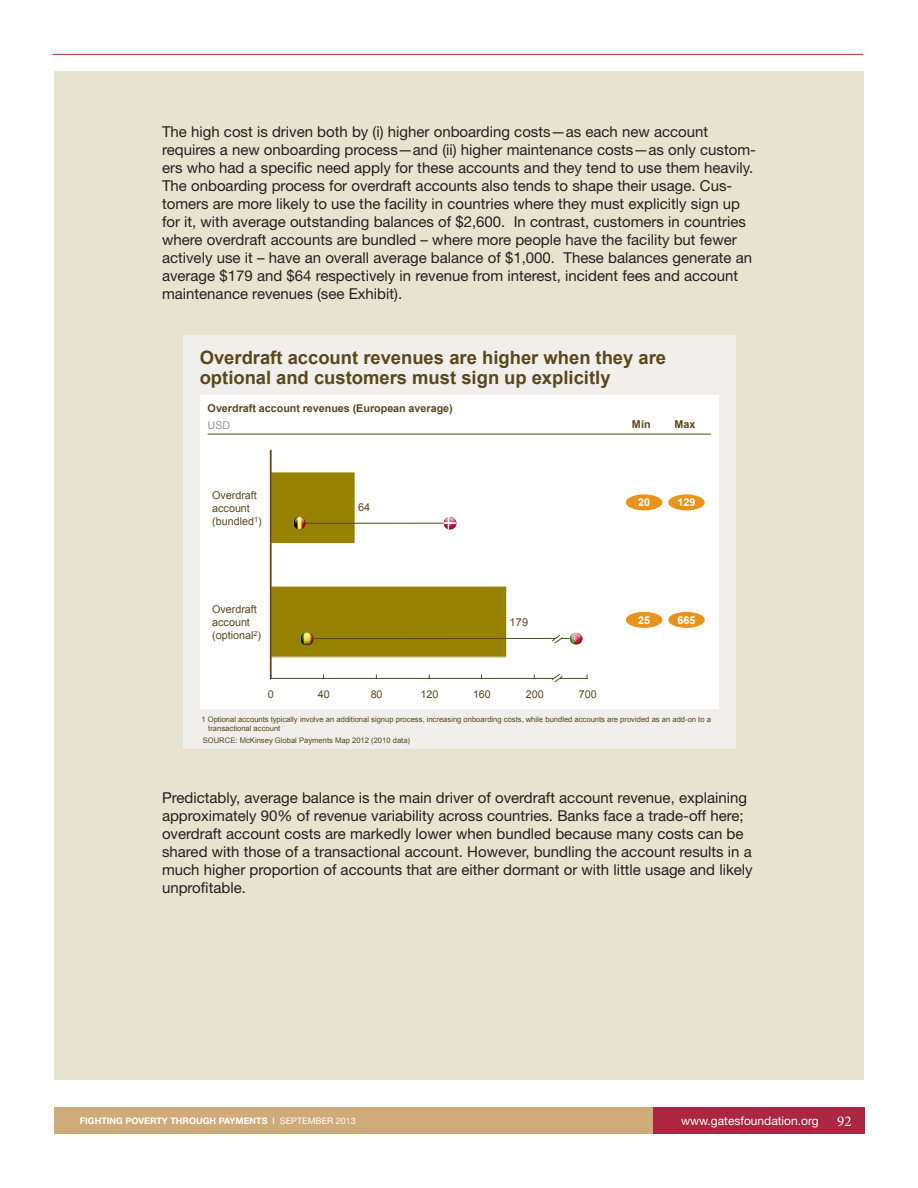
<style>
.page{position:relative;width:918px;height:1188px;background:#fff}
.page>*{position:absolute;margin:0;border:0;box-sizing:border-box;transform-origin:0 0}
.t1{font:700 18.45px/20px "Arial";color:#5a471c}
.t2{font:15px/18px "Helvetica Neue LT Std";color:#231f20}
.t3{font:12px "Helvetica Neue LT Std";color:#fff}
.t4{font:10.95px "Arial";color:#5a471c}
.t5{font:10.8px/12.9px "Arial";color:#5a471c}
.t6{font:700 10.8px "Arial";color:#5a471c}
.t7{font:700 10.8px "Arial";color:#fff}
.t8{font:10.8px "Arial";color:#939598}
.t9{font:700 9px "Helvetica Neue LT Std";color:#fff}
.t10{font:7.65px/9.1px "Arial";color:#5a471c}
.s1{font-weight:400}
.s2{font-family:"Minion Pro";font-size:15px}
</style>
<div class="page">
<div style="left:653px;top:1107px;width:212px;height:27px;background:#ab2640"></div>
<div style="left:55px;top:1107px;width:598px;height:27px;background:#cfab7a"></div>
<hr style="left:52px;top:54px;width:811px;height:1px;background:#b52e33">
<div style="left:54px;top:71px;width:810px;height:1009px;background:#e8e3cf"></div>
<div style="left:183px;top:335px;width:552px;height:414px;background:#f1efec"></div>
<div style="left:200px;top:395px;width:519px;height:313px;background:#fff"></div>
<div style="left:271px;top:472px;width:84px;height:72px;background:#968100"></div>
<div style="left:270px;top:472px;width:85px;height:72px;border:1px solid #fff"></div>
<div style="left:271px;top:586px;width:236px;height:71px;background:#968100"></div>
<hr style="left:271px;top:678px;width:316px;height:1px;background:#5a471c">
<hr style="left:270px;top:451px;width:2px;height:227px;background:#5a471c">
<div style="left:626px;top:612px;width:36px;height:16px;background:#e8941a;border-radius:50%"></div>
<div style="left:668px;top:612px;width:37px;height:16px;background:#e8941a;border-radius:50%"></div>
<div style="left:626px;top:494px;width:36px;height:16px;background:#e8941a;border-radius:50%"></div>
<div style="left:668px;top:494px;width:37px;height:16px;background:#e8941a;border-radius:50%"></div>
<hr style="left:208px;top:434px;width:503px;height:1px;background:#5a471c">
<hr style="left:304px;top:523px;width:148px;height:1px;background:#5a471c">
<svg style="left:551px;top:674px;width:12px;height:9px"></svg>
<hr style="left:312px;top:638px;width:269px;height:1px;background:#5a471c">
<svg style="left:551px;top:635px;width:12px;height:9px"></svg>
<svg style="left:293px;top:517px;width:13px;height:13px"></svg>
<svg style="left:444px;top:517px;width:13px;height:13px"></svg>
<svg style="left:301px;top:632px;width:13px;height:13px"></svg>
<svg style="left:569px;top:632px;width:13px;height:13px"></svg>
<p class="t2" style="left:162px;top:122px;width:596px">The high cost is driven both by (i) higher onboarding costs—as each new account requires a new onboarding process—and (ii) higher maintenance costs—as only custom&shy;ers who had a specific need apply for these accounts and they tend to use them heavily.</p>
<p class="t2" style="left:162px;top:176px;width:592px">The onboarding process for overdraft accounts also tends to shape their usage. Cus&shy;tomers are more likely to use the facility in countries where they must explicitly sign up for it, with average outstanding balances of $2,600. In contrast, customers in countries where overdraft accounts are bundled – where more people have the facility but fewer actively use it – have an overall average balance of $1,000. These balances generate an average $179 and $64 respectively in revenue from interest, incident fees and account maintenance revenues (see Exhibit).</p>
<p class="t1" style="left:200px;top:348px;width:468px">Overdraft account revenues are higher when they are optional and customers must sign up explicitly</p>
<p class="t6" style="left:208px;top:401px;width:247px">Overdraft account revenues (European average)</p>
<p class="t8" style="left:208px;top:418px;width:24px">USD</p>
<p class="t5" style="left:212px;top:489px;width:51px">Overdraft account (bundled<sup>1</sup>)</p>
<p class="t5" style="left:212px;top:603px;width:50px">Overdraft account (optional<sup>2</sup>)</p>
<p class="t5" style="left:268px;top:688px;width:7px">0</p>
<p class="t4" style="left:358px;top:500px;width:14px">64</p>
<p class="t4" style="left:510px;top:615px;width:20px">179</p>
<p class="t5" style="left:318px;top:688px;width:13px">40</p>
<p class="t5" style="left:371px;top:688px;width:13px">80</p>
<p class="t5" style="left:421px;top:688px;width:19px">120</p>
<p class="t5" style="left:473px;top:688px;width:19px">160</p>
<p class="t5" style="left:526px;top:688px;width:19px">200</p>
<p class="t5" style="left:579px;top:688px;width:19px">700</p>
<p class="t6" style="left:632px;top:417px;width:20px">Min</p>
<p class="t6" style="left:674px;top:417px;width:23px">Max</p>
<p class="t7" style="left:638px;top:495px;width:13px">20</p>
<p class="t7" style="left:678px;top:495px;width:19px">129</p>
<p class="t7" style="left:638px;top:613px;width:13px">25</p>
<p class="t7" style="left:678px;top:613px;width:19px">665</p>
<p class="t10" style="left:208px;top:714px;width:504px;text-indent:-7px">1 Optional accounts typically involve an additional signup process, increasing onboarding costs, while bundled accounts are provided as an add-on to a transactional account</p>
<p class="t10" style="left:203px;top:736px;width:209px">SOURCE: McKinsey Global Payments Map 2012 (2010 data)</p>
<p class="t2" style="left:162px;top:788px;width:592px">Predictably, average balance is the main driver of overdraft account revenue, explaining approximately 90% of revenue variability across countries. Banks face a trade-off here; overdraft account costs are markedly lower when bundled because many costs can be shared with those of a transactional account. However, bundling the account results in a much higher proportion of accounts that are either dormant or with little usage and likely unprofitable.</p>
<p class="t9" style="left:80px;top:1116px;width:278px">FIGHTING POVERTY THROUGH PAYMENTS <span class="s1">I SEPTEMBER 2013</span></p>
<p class="t3" style="left:681px;top:1114px;width:172px">www.gatesfoundation.org <span class="s2">92</span></p>
</div>
